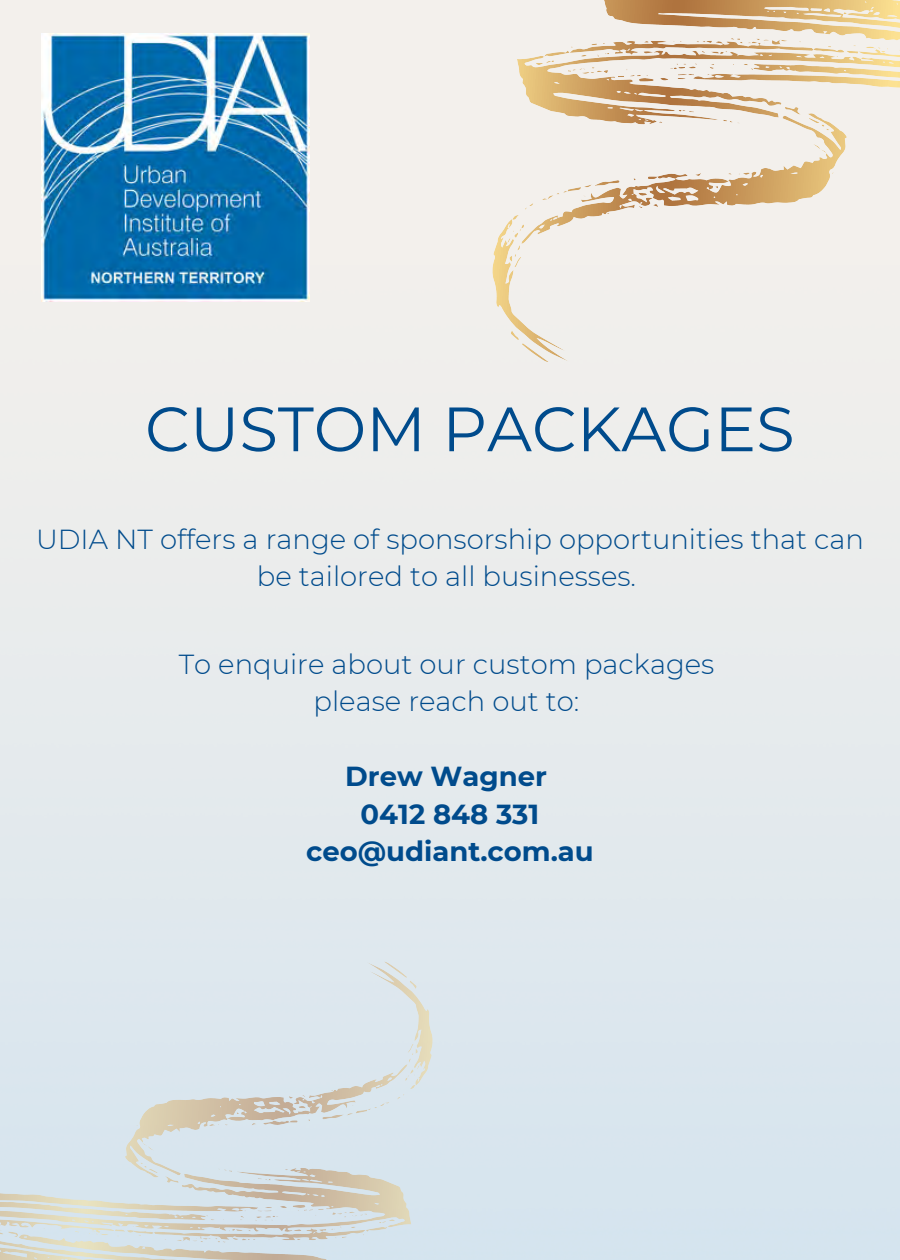
<style>
.page{position:relative;width:900px;height:1260px;background:#fff}
.page>*{position:absolute;margin:0;border:0;box-sizing:border-box;transform-origin:0 0}
.t1{font:62.5px "Montserrat";color:#004b8c}
.t2{font:300 27.5px/37.5px "Montserrat";color:#004b8c;text-align:center}
.t3{font:700 27.5px/37.5px "Montserrat";color:#004b8c;text-align:center}
</style>
<div class="page">
<svg style="left:0;top:0;width:900px;height:265px;fill:#f3f0ec"></svg>
<img style="left:0;top:265px;width:900px;height:995px">
<img style="left:41px;top:34px;width:269px;height:268px">
<p class="t1" style="left:145px;top:391px;width:651px">CUSTOM PACKAGES</p>
<p class="t2" style="left:36px;top:520px;width:829px">UDIA NT offers a range of sponsorship opportunities that can be tailored to all businesses.</p>
<p class="t2" style="left:179px;top:645px;width:537px">To enquire about our custom packages</p>
<h1 class="t2" style="left:314px;top:683px;width:267px">please reach out to:</h1>
<p class="t3" style="left:306px;top:758px;width:289px">Drew Wagner<br>0412 848 331 ceo@udiant.com.au</p>
</div>
